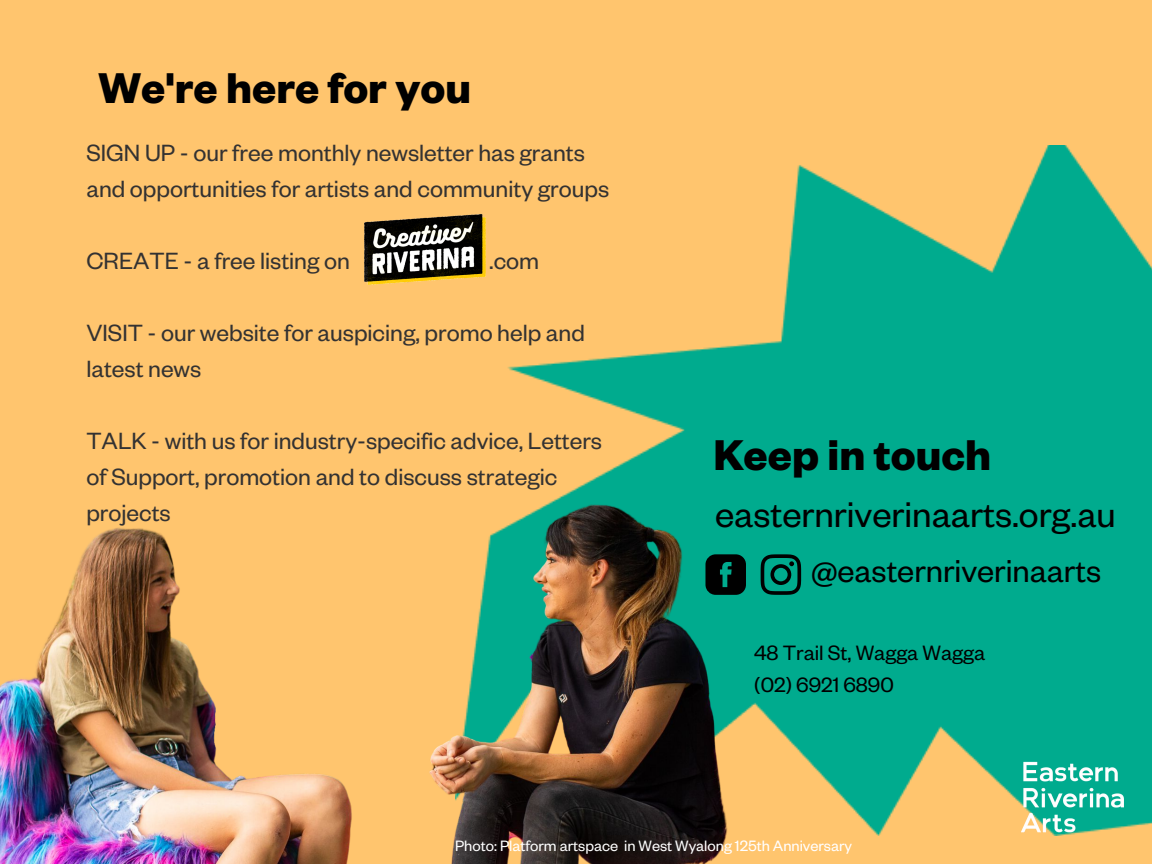
<style>
.page{position:relative;width:1152px;height:864px;background:#ffc56e}
.page>*{position:absolute;margin:0;border:0;box-sizing:border-box;transform-origin:0 0}
.t1{font:700 47.25px "Founders Grotesk";color:#000}
.t2{font:39.15px "Founders Grotesk";color:#000}
.t3{font:34.8px "Founders Grotesk";color:#000}
.t4{font:25.8px/36px "Founders Grotesk";color:#333232}
.t5{font:22.8px "Founders Grotesk";color:#000}
.t6{font:16.5px "Founders Grotesk";color:#fff}
</style>
<div class="page">
<img style="left:507px;top:145px;width:645px;height:690px">
<img style="left:1021px;top:760px;width:104px;height:74px">
<img style="left:0;top:482px;width:823px;height:382px">
<svg style="left:761px;top:554px;width:40px;height:41px;background:#006453"></svg>
<svg style="left:705px;top:554px;width:41px;height:41px;background:#001e19"></svg>
<img style="left:364px;top:214px;width:122px;height:71px">
<p class="t1" style="left:98px;top:58px;width:374px">We're here for you</p>
<p class="t4" style="left:86px;top:133px;width:524px">SIGN UP - our free monthly newsletter has grants and opportunities for artists and community groups</p>
<p class="t4" style="left:86px;top:241px;width:265px">CREATE - a free listing on</p>
<p class="t4" style="left:489px;top:241px;width:52px">.com</p>
<p class="t4" style="left:86px;top:313px;width:500px">VISIT - our website for auspicing, promo help and latest news</p>
<p class="t4" style="left:86px;top:421px;width:517px">TALK - with us for industry-specific advice, Letters of Support, promotion and to discuss strategic projects</p>
<p class="t1" style="left:713px;top:425px;width:279px">Keep in touch</p>
<p class="t2" style="left:715px;top:489px;width:402px">easternriverinaarts.org.au</p>
<p class="t3" style="left:811px;top:548px;width:291px">@easternriverinaarts</p>
<p class="t5" style="left:754px;top:638px;width:233px">48 Trail St, Wagga Wagga</p>
<p class="t5" style="left:754px;top:670px;width:141px">(02) 6921 6890</p>
<p class="t6" style="left:455px;top:835px;width:399px">Photo: Platform artspace in West Wyalong 125th Anniversary</p>
</div>
